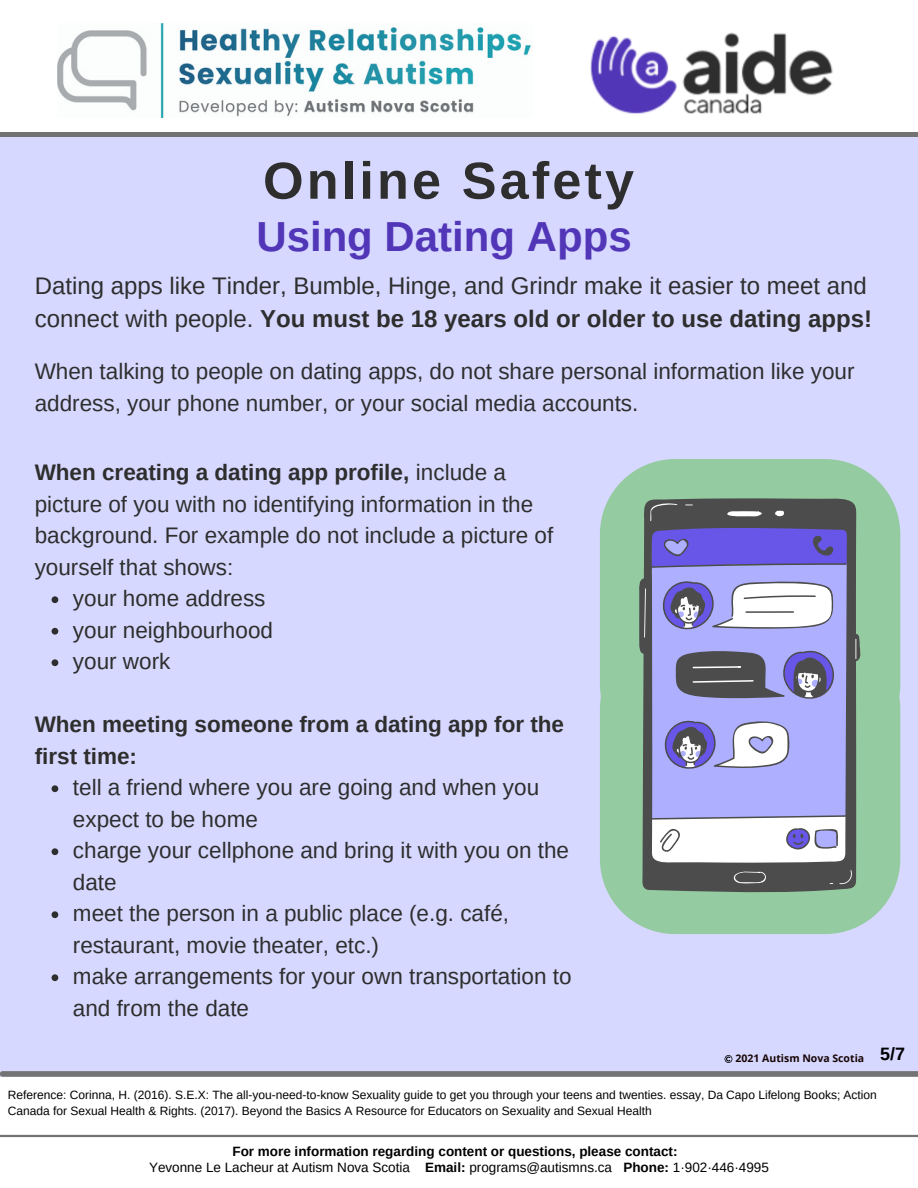
<style>
.page{position:relative;width:918px;height:1188px;background:#fff}
.page>*{position:absolute;margin:0;border:0;box-sizing:border-box;transform-origin:0 0}
.t1{font:700 52.2px "Arimo";letter-spacing:.06em;color:#2e2e2e}
.t2{font:700 42px "Arimo";color:#5236b8}
.t3{font:24px/32.7px "Arimo";color:#2e2e2e}
.t4{font:22.5px/31.5px "Arimo";color:#2e2e2e}
.t5{font:700 22.5px/31.5px "Arimo";color:#2e2e2e}
.t6{font:700 18px "Arimo";color:#000}
.t7{font:700 13.5px/15.8px "Arimo";color:#000;text-align:center}
.t8{font:13.5px "Arimo";color:#000}
.t9{font:12px/16px "Arimo";color:#000}
.t10{font:700 10.5px "Open Sans";color:#170505}
.s1{font-weight:700}
.s2{font-weight:400}
</style>
<div class="page">
<div style="left:1px;top:0;width:917px;height:1188px;background:#d7d8ff"></div>
<div style="left:1px;top:0;width:917px;height:137px;background:#737373"></div>
<div style="left:1px;top:0;width:917px;height:132px;background:#fff"></div>
<div style="left:0;top:1077px;width:918px;height:111px;background:#fff"></div>
<hr style="left:0;top:1135px;width:918px;height:2px;background:#737373">
<div style="left:3px;top:1071px;width:915px;height:6px;background:#737373"></div>
<svg style="left:725px;top:1055px;width:7px;height:8px"></svg>
<div style="left:600px;top:634px;width:300px;height:300px;background:#95cba1;border-radius:75px"></div>
<img style="left:58px;top:24px;width:473px;height:93px">
<img style="left:590px;top:32px;width:243px;height:82px">
<div style="left:600px;top:459px;width:300px;height:300px;background:#95cba1;border-radius:75px"></div>
<svg style="left:639px;top:498px;width:221px;height:394px"></svg>
<svg style="left:644px;top:503px;width:212px;height:382px;background:#9796c7"></svg>
<svg style="left:52px;top:596px;width:6px;height:7px"></svg>
<svg style="left:52px;top:628px;width:6px;height:7px"></svg>
<svg style="left:52px;top:659px;width:6px;height:7px"></svg>
<svg style="left:52px;top:785px;width:6px;height:7px"></svg>
<svg style="left:52px;top:848px;width:6px;height:7px"></svg>
<svg style="left:52px;top:911px;width:6px;height:7px"></svg>
<svg style="left:52px;top:974px;width:6px;height:7px"></svg>
<h1 class="t1" style="left:263px;top:151px;width:372px">Online Safety</h1>
<h2 class="t2" style="left:256px;top:213px;width:377px">Using Dating Apps</h2>
<p class="t3" style="left:35px;top:269px;width:839px">Dating apps like Tinder, Bumble, Hinge, and Grindr make it easier to meet and connect with people. <span class="s1">You must be 18 years old or older to use dating apps!</span></p>
<p class="t4" style="left:35px;top:356px;width:821px">When talking to people on dating apps, do not share personal information like your address, your phone number, or your social media accounts.</p>
<p class="t4" style="left:35px;top:457px;width:520px"><span class="s1">When creating a dating app profile,</span> include a picture of you with no identifying information in the background. For example do not include a picture of yourself that shows:</p>
<p class="t4" style="left:73px;top:583px;width:202px">your home address your neighbourhood your work</p>
<p class="t5" style="left:35px;top:709px;width:531px">When meeting someone from a dating app for the first time:</p>
<p class="t4" style="left:73px;top:772px;width:500px">tell a friend where you are going and when you expect to be home<br>charge your cellphone and bring it with you on the date<br>meet the person in a public place (e.g. café, restaurant, movie theater, etc.)<br>make arrangements for your own transportation to and from the date</p>
<p class="t10" style="left:736px;top:1051px;width:130px">2021 Autism Nova Scotia</p>
<p class="t6" style="left:880px;top:1044px;width:26px">5/7</p>
<p class="t9" style="left:8px;top:1087px;width:871px">Reference: Corinna, H. (2016). S.E.X: The all-you-need-to-know Sexuality guide to get you through your teens and twenties. essay, Da Capo Lifelong Books; Action<br>Canada for Sexual Health &amp; Rights. (2017). Beyond the Basics A Resource for Educators on Sexuality and Sexual Health</p>
<p class="t7" style="left:149px;top:1143px;width:621px">For more information regarding content or questions, please contact:<br><span class="s2">Yevonne Le Lacheur at Autism Nova Scotia</span> Email: <span class="s2">programs@autismns.ca</span> Phone: <span class="s2">1·902·446·4995</span></p>
<p class="t8" style="left:151px;top:1159px;width:618px">Yevonne Le Lacheur at Autism Nova Scotia <span class="s1">Email:</span> programs@autismns.ca <span class="s1">Phone:</span> (902) 446-4995</p>
</div>
